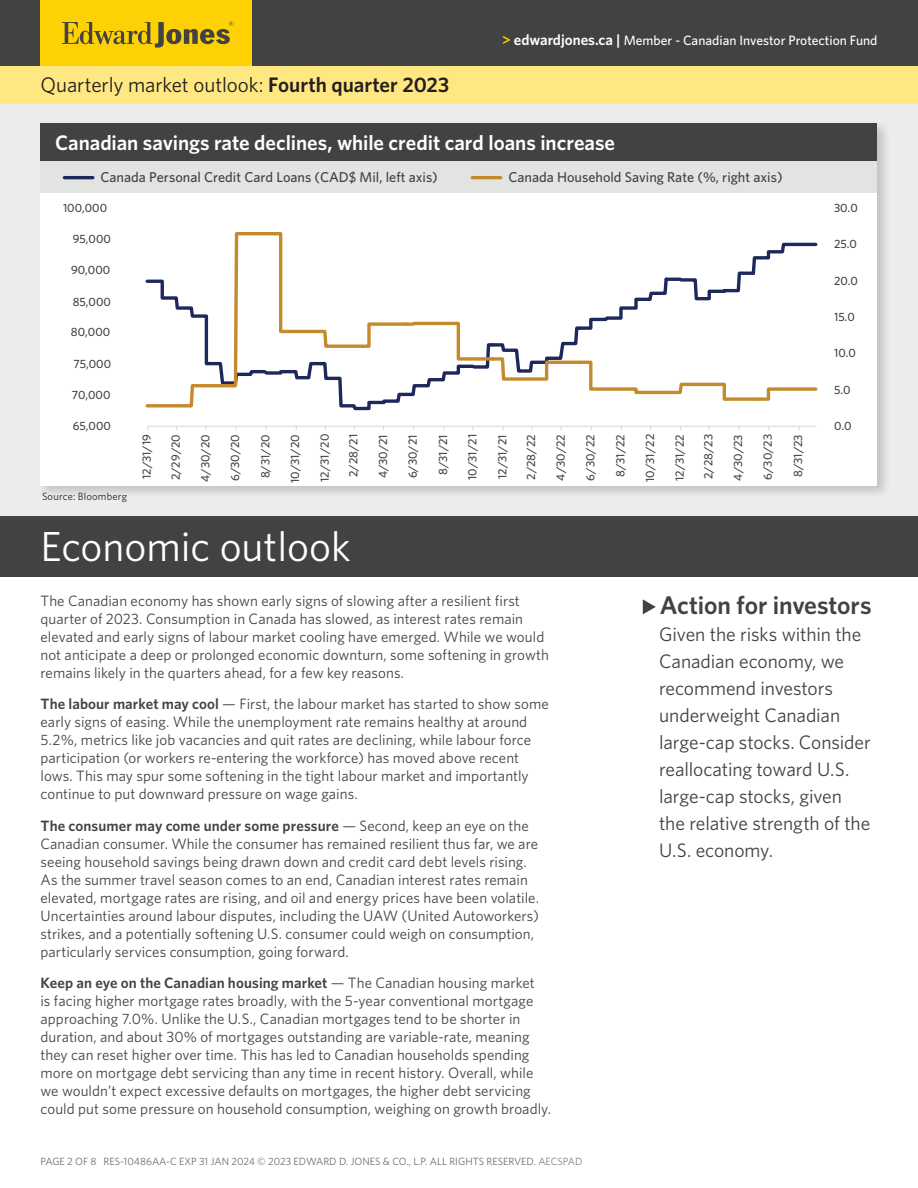
<style>
.page{position:relative;width:918px;height:1188px;background:#fff}
.page>*{position:absolute;margin:0;border:0;box-sizing:border-box;transform-origin:0 0}
.Headlines{font:42px "Whitney";color:#fff}
.Action_for_investors_-_Sub_Heads{font:600 25.5px "Whitney";letter-spacing:-.005em;color:#414243}
.t1{font:600 21px "Whitney";letter-spacing:-.005em;color:#fff}
.t2{font:21px "Whitney";letter-spacing:-.005em;color:#231f20}
.Action_for_Investors_-_Body{font:19.5px/27px "Whitney";letter-spacing:-.005em;color:#414243}
.Body{font:15px/18px "Whitney";letter-spacing:.005em;color:#414243}
.t3{font:500 14.25px "Whitney";color:#414243}
.t4{font:500 13.5px "Whitney";color:#fff}
.t5{font:500 12px "Whitney";color:#414243}
.t6{font:10.5px "Whitney";color:#6c6d70}
.Disclaimer{font:10.5px "Whitney";letter-spacing:.02em;color:#231f20}
.s1{font-weight:600}
.s2{font-weight:600;font-size:15px;color:#fed105}
.s3{font-weight:600;font-size:15px}
.s4{color:#808285}
</style>
<div class="page">
<div style="left:0;top:104px;width:918px;height:473px;background:#ececee"></div>
<div style="left:0;top:516px;width:918px;height:61px;background:#414243"></div>
<div style="left:0;top:66px;width:918px;height:37px;background:#ffe781"></div>
<div style="left:0;top:0;width:918px;height:66px;background:#414243"></div>
<div style="left:40px;top:0;width:212px;height:66px;background:#fed105"></div>
<svg style="left:62px;top:21px;width:172px;height:27px"></svg>
<div style="left:37px;top:120px;width:854px;height:380px;background:#231f20;opacity:.2"></div>
<div style="left:40px;top:124px;width:838px;height:362px;background:#fff"></div>
<div style="left:40px;top:124px;width:838px;height:38px;background:#414243"></div>
<div style="left:41px;top:161px;width:836px;height:32px;background:#e2e4e2"></div>
<hr style="left:64px;top:176px;width:29px;height:3px;background:#1d295b">
<hr style="left:472px;top:176px;width:29px;height:3px;background:#c58a2b">
<hr style="left:148px;top:426px;width:668px;height:1px;background:#dad9d8">
<svg style="left:145px;top:232px;width:673px;height:179px"></svg>
<svg style="left:643px;top:599px;width:13px;height:15px"></svg>
<h3 class="t2" style="left:40px;top:71px;width:410px">Quarterly market outlook: <span class="s1">Fourth quarter 2023</span></h3>
<p class="t4" style="left:502px;top:31px;width:377px"><span class="s2">&gt;</span> <span class="s3">edwardjones.ca |</span> Member - Canadian Investor Protection Fund</p>
<p class="t1" style="left:55px;top:129px;width:561px">Canadian savings rate declines, while credit card loans increase</p>
<p class="t3" style="left:101px;top:167px;width:339px">Canada Personal Credit Card Loans (CAD$ Mil, left axis)</p>
<p class="t3" style="left:508px;top:167px;width:276px">Canada Household Saving Rate (%, right axis)</p>
<p class="t5" style="left:63px;top:200px;width:46px">100,000</p>
<p class="t5" style="left:73px;top:231px;width:40px">95,000</p>
<p class="t5" style="left:71px;top:262px;width:41px">90,000</p>
<p class="t5" style="left:73px;top:294px;width:40px">85,000</p>
<p class="t5" style="left:71px;top:324px;width:41px">80,000</p>
<p class="t5" style="left:74px;top:356px;width:39px">75,000</p>
<p class="t5" style="left:72px;top:387px;width:40px">70,000</p>
<p class="t5" style="left:73px;top:418px;width:40px">65,000</p>
<p class="t5" style="left:139px;top:479px;width:47px;rotate:-90deg">12/31/19</p>
<p class="t5" style="left:168px;top:480px;width:48px;rotate:-90deg">2/29/20</p>
<p class="t5" style="left:198px;top:482px;width:49px;rotate:-90deg">4/30/20</p>
<p class="t5" style="left:227px;top:481px;width:49px;rotate:-90deg">6/30/20</p>
<p class="t5" style="left:257px;top:478px;width:45px;rotate:-90deg">8/31/20</p>
<p class="t5" style="left:287px;top:483px;width:50px;rotate:-90deg">10/31/20</p>
<p class="t5" style="left:317px;top:482px;width:49px;rotate:-90deg">12/31/20</p>
<p class="t5" style="left:345px;top:477px;width:45px;rotate:-90deg">2/28/21</p>
<p class="t5" style="left:375px;top:478px;width:46px;rotate:-90deg">4/30/21</p>
<p class="t5" style="left:405px;top:478px;width:45px;rotate:-90deg">6/30/21</p>
<p class="t5" style="left:435px;top:475px;width:42px;rotate:-90deg">8/31/21</p>
<p class="t5" style="left:465px;top:480px;width:47px;rotate:-90deg">10/31/21</p>
<p class="t5" style="left:494px;top:479px;width:46px;rotate:-90deg">12/31/21</p>
<p class="t5" style="left:523px;top:480px;width:47px;rotate:-90deg">2/28/22</p>
<p class="t5" style="left:553px;top:481px;width:48px;rotate:-90deg">4/30/22</p>
<p class="t5" style="left:582px;top:481px;width:48px;rotate:-90deg">6/30/22</p>
<p class="t5" style="left:612px;top:477px;width:44px;rotate:-90deg">8/31/22</p>
<p class="t5" style="left:642px;top:482px;width:49px;rotate:-90deg">10/31/22</p>
<p class="t5" style="left:672px;top:481px;width:48px;rotate:-90deg">12/31/22</p>
<p class="t5" style="left:700px;top:479px;width:47px;rotate:-90deg">2/28/23</p>
<p class="t5" style="left:730px;top:481px;width:48px;rotate:-90deg">4/30/23</p>
<p class="t5" style="left:760px;top:480px;width:47px;rotate:-90deg">6/30/23</p>
<p class="t5" style="left:790px;top:477px;width:44px;rotate:-90deg">8/31/23</p>
<p class="t5" style="left:834px;top:200px;width:25px">30.0</p>
<p class="t5" style="left:834px;top:236px;width:24px">25.0</p>
<p class="t5" style="left:834px;top:273px;width:25px">20.0</p>
<p class="t5" style="left:834px;top:309px;width:22px">15.0</p>
<p class="t5" style="left:834px;top:345px;width:23px">10.0</p>
<p class="t5" style="left:834px;top:382px;width:18px">5.0</p>
<p class="t5" style="left:834px;top:418px;width:19px">0.0</p>
<p class="Disclaimer" style="left:42px;top:489px;width:87px">Source: Bloomberg</p>
<p class="Headlines" style="left:40px;top:519px;width:312px">Economic outlook</p>
<p class="Body" style="left:40px;top:591px;width:510px">The Canadian economy has shown early signs of slowing after a resilient first quarter of 2023. Consumption in Canada has slowed, as interest rates remain elevated and early signs of labour market cooling have emerged. While we would not anticipate a deep or prolonged economic downturn, some softening in growth remains likely in the quarters ahead, for a few key reasons.</p>
<p class="Body" style="left:40px;top:695px;width:510px"><span class="s1">The labour market may cool</span> — First, the labour market has started to show some early signs of easing. While the unemployment rate remains healthy at around 5.2%, metrics like job vacancies and quit rates are declining, while labour force participation (or workers re-entering the workforce) has moved above recent lows. This may spur some softening in the tight labour market and importantly continue to put downward pressure on wage gains.</p>
<p class="Body" style="left:40px;top:816px;width:500px"><span class="s1">The consumer may come under some pressure</span> — Second, keep an eye on the Canadian consumer. While the consumer has remained resilient thus far, we are seeing household savings being drawn down and credit card debt levels rising.<br>As the summer travel season comes to an end, Canadian interest rates remain elevated, mortgage rates are rising, and oil and energy prices have been volatile.<br>Uncertainties around labour disputes, including the UAW (United Autoworkers) strikes, and a potentially softening U.S. consumer could weigh on consumption, particularly services consumption, going forward.</p>
<p class="Body" style="left:40px;top:974px;width:512px"><span class="s1">Keep an eye on the Canadian housing market</span> — The Canadian housing market<br>is facing higher mortgage rates broadly, with the 5-year conventional mortgage approaching 7.0%. Unlike the U.S., Canadian mortgages tend to be shorter in duration, and about 30% of mortgages outstanding are variable-rate, meaning they can reset higher over time. This has led to Canadian households spending more on mortgage debt servicing than any time in recent history. Overall, while we wouldn’t expect excessive defaults on mortgages, the higher debt servicing could put some pressure on household consumption, weighing on growth broadly.</p>
<p class="t6" style="left:40px;top:1155px;width:543px">PAGE 2 OF 8 RES-10486AA-C EXP 31 JAN 2024 © 2023 EDWARD D. JONES &amp; CO., L.P. ALL RIGHTS RESERVED. <span class="s4">AECSPAD</span></p>
<p class="Action_for_investors_-_Sub_Heads" style="left:660px;top:589px;width:213px">Action for investors</p>
<p class="Action_for_Investors_-_Body" style="left:659px;top:621px;width:213px">Given the risks within the<br>Canadian economy, we recommend investors underweight Canadian large-cap stocks. Consider reallocating toward U.S. large-cap stocks, given the relative strength of the<br>U.S. economy.</p>
</div>
